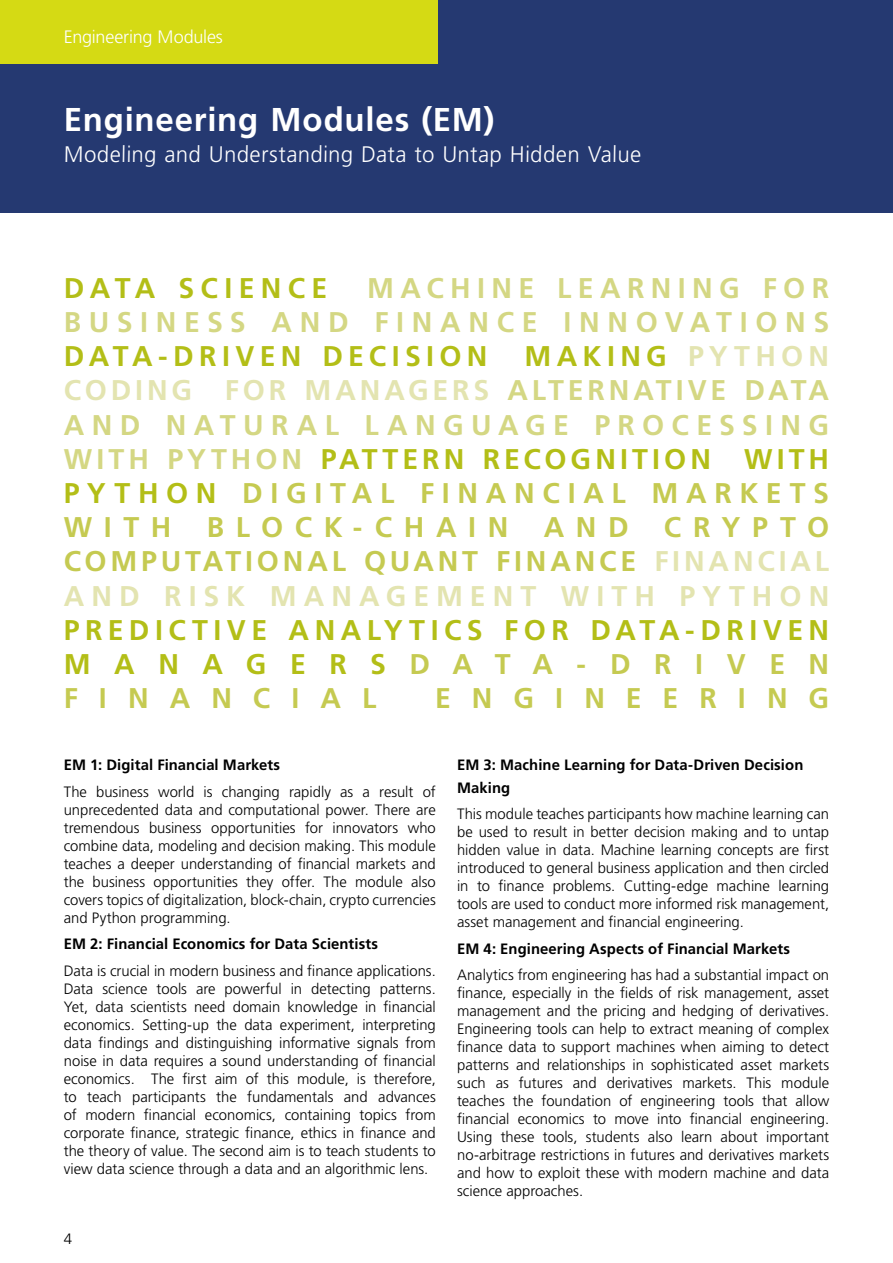
<style>
.page{position:relative;width:893px;height:1263px;background:#fff}
.page>*{position:absolute;margin:0;border:0;box-sizing:border-box;transform-origin:0 0}
.t1{font:700 33px "Frutiger LT Std";letter-spacing:.025em;color:#fff}
.t2{font:700 28.5px/34.2px "Frutiger LT Std";letter-spacing:.245em;color:#c5ca51;text-align:justify}
.t3{font:700 28.5px/34.2px "Frutiger LT Std";letter-spacing:.195em;color:#b3be17;text-align:justify}
.t4{font:700 28.5px/34.2px "Frutiger LT Std";letter-spacing:.255em;color:#d4d783;text-align:right}
.t5{font:700 28.5px "Frutiger LT Std";letter-spacing:.215em;color:#b3be17}
.t6{font:700 28.5px "Frutiger LT Std";letter-spacing:.735em;color:#c5ca51}
.t7{font:300 22.5px "Frutiger LT Std";color:#fff}
.t8{font:300 18px "Frutiger LT Std";letter-spacing:-.01em;color:#fff}
.t9{font:300 15px/18px "Frutiger LT Std";color:#000;text-align:justify}
.t10{font:700 15px/22.2px "Frutiger LT Std";letter-spacing:.005em;color:#000}
.s1{color:#b3be17}
.s2{color:#e3e4b0}
.s3{color:#d4d783}
.s4{color:#c5ca51}
</style>
<div class="page">
<div style="left:0;top:0;width:893px;height:213px;background:#253971"></div>
<div style="left:0;top:0;width:438px;height:64px;background:#d5da14"></div>
<p class="t8" style="left:64px;top:27px;width:161px">Engineering Modules</p>
<h1 class="t1" style="left:64px;top:100px;width:432px">Engineering Modules (EM)</h1>
<h3 class="t7" style="left:64px;top:142px;width:579px">Modeling and Understanding Data to Untap Hidden Value</h3>
<h2 class="t5" style="left:64px;top:271px;width:265px">DATA SCIENCE</h2>
<h2 class="t4" style="left:64px;top:271px;width:767px">MACHINE LEARNING FOR<br>BUSINESS AND FINANCE INNOVATIONS</h2>
<h2 class="t3" style="left:64px;top:339px;width:425px">DATA-DRIVEN DECISION</h2>
<p class="t2" style="left:64px;top:339px;width:767px;text-indent:461px"><span class="s1">MAKING</span> <span class="s2">PYTHON CODING FOR MANAGERS</span> <span class="s3">ALTERNATIVE DATA AND NATURAL LANGUAGE PROCESSING WITH PYTHON</span> <span class="s1">PATTERN RECOGNITION WITH PYTHON</span> DIGITAL FINANCIAL MARKETS WITH BLOCK-CHAIN AND CRYPTO COMPUTATIONAL QUANT FINANCE <span class="s2">FINANCIAL AND RISK MANAGEMENT WITH PYTHON</span></p>
<h2 class="t3" style="left:64px;top:613px;width:767px">PREDICTIVE ANALYTICS FOR DATA-DRIVEN MANAGERS<span class="s4">DATA-DRIVEN FINANCIAL</span></h2>
<h2 class="t6" style="left:435px;top:682px;width:395px">ENGINEERING</h2>
<p class="t10" style="left:64px;top:754px;width:218px">EM 1: Digital Financial Markets</p>
<p class="t9" style="left:64px;top:783px;width:374px">The business world is changing rapidly as a result of unprecedented data and computational power. There are tremendous business opportunities for innovators who combine data, modeling and decision making. This module teaches a deeper understanding of financial markets and the business opportunities they offer. The module also covers topics of digitalization, block-chain, crypto currencies and Python programming.</p>
<p class="t10" style="left:64px;top:933px;width:316px">EM 2: Financial Economics for Data Scientists</p>
<p class="t9" style="left:64px;top:962px;width:374px">Data is crucial in modern business and finance applications.<br>Data science tools are powerful in detecting patterns.<br>Yet, data scientists need domain knowledge in financial economics. Setting-up the data experiment, interpreting data findings and distinguishing informative signals from noise in data requires a sound understanding of financial economics. The first aim of this module, is therefore, to teach participants the fundamentals and advances of modern financial economics, containing topics from corporate finance, strategic finance, ethics in finance and the theory of value. The second aim is to teach students to view data science through a data and an algorithmic lens.</p>
<p class="t9" style="left:64px;top:1230px;width:10px">4</p>
<p class="t10" style="left:457px;top:754px;width:348px">EM 3: Machine Learning for Data-Driven Decision<br>Making</p>
<p class="t9" style="left:457px;top:805px;width:374px">This module teaches participants how machine learning can be used to result in better decision making and to untap hidden value in data. Machine learning concepts are first introduced to general business application and then circled in to finance problems. Cutting-edge machine learning tools are used to conduct more informed risk management, asset management and financial engineering.</p>
<p class="t10" style="left:457px;top:937px;width:334px">EM 4: Engineering Aspects of Financial Markets</p>
<p class="t9" style="left:457px;top:966px;width:374px">Analytics from engineering has had a substantial impact on finance, especially in the fields of risk management, asset management and the pricing and hedging of derivatives.<br>Engineering tools can help to extract meaning of complex finance data to support machines when aiming to detect patterns and relationships in sophisticated asset markets such as futures and derivatives markets. This module teaches the foundation of engineering tools that allow financial economics to move into financial engineering.<br>Using these tools, students also learn about important no-arbitrage restrictions in futures and derivatives markets and how to exploit these with modern machine and data science approaches.</p>
</div>
